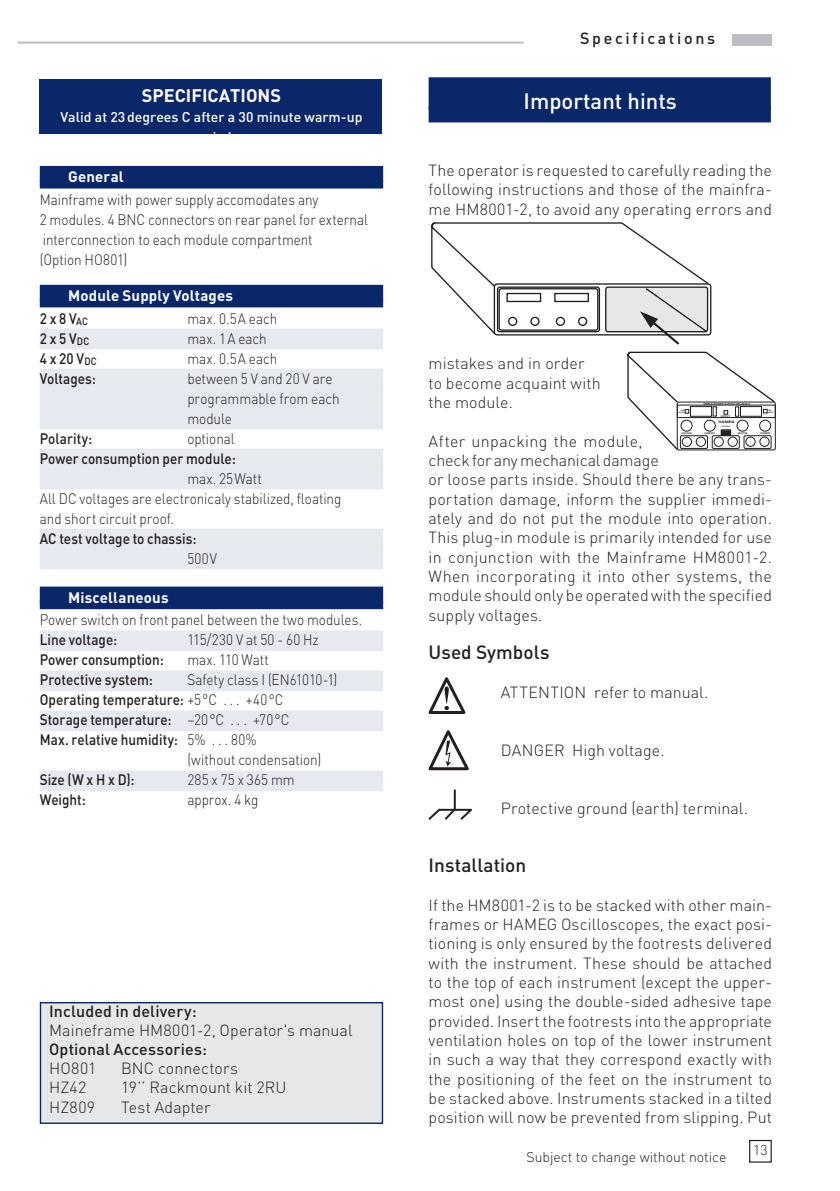
<style>
.page{position:relative;width:840px;height:1191px;background:#fff}
.page>*{position:absolute;margin:0;border:0;box-sizing:border-box;transform-origin:0 0}
.t1{font:500 22px "DIN";color:#fff}
.t2{font:500 19px "DIN";color:#231f20}
.t3{font:700 18px "DIN";color:#fff}
.t4{font:300 16px/19.4px "DIN";letter-spacing:.005em;color:#231f20;text-align:justify}
.t5{font:500 16px "DIN";letter-spacing:.01em;color:#231f20}
.t6{font:500 16px "DIN";letter-spacing:.17em;color:#231f20}
.t7{font:300 15px/20px "DIN";color:#231f20;scale:.9 1}
.t8{font:500 15px "DIN";color:#231f20;scale:.9 1}
.t9{font:700 15px/22.8px "DIN";letter-spacing:.01em;color:#fff}
.t10{font:500 14px "DIN";color:#fff}
.t11{font:300 14px "DIN";color:#231f20}
.t12{font:900 expanded 3.2px "Univers";color:#231f20}
.t13{font:700 2.8px "Univers";color:#231f20}
.t14{font:700 2.2px "Univers";color:#231f20}
.t15{font:700 2.2px "Univers";letter-spacing:-.04em;color:#231f20}
.s1{font-weight:500;color:#231f20}
.s2{font-weight:300}
</style>
<div class="page">
<div style="left:748px;top:1140px;width:23px;height:22px;border:1px solid #231f20"></div>
<hr style="left:18px;top:42px;width:505px;height:2px;background:#bcbdc0">
<div style="left:732px;top:34px;width:39px;height:11px;background:#bcbdc0"></div>
<div style="left:40px;top:79px;width:342px;height:55px;background:#092769"></div>
<div style="left:40px;top:166px;width:343px;height:16px;background:#092769"></div>
<div style="left:40px;top:180px;width:343px;height:8px;background:#092769"></div>
<div style="left:40px;top:285px;width:343px;height:16px;background:#092769"></div>
<div style="left:40px;top:299px;width:343px;height:8px;background:#092769"></div>
<div style="left:40px;top:329px;width:343px;height:15px;background:#e6e9f0"></div>
<div style="left:40px;top:344px;width:343px;height:5px;background:#e6e9f0"></div>
<div style="left:40px;top:369px;width:343px;height:15px;background:#e6e9f0"></div>
<div style="left:40px;top:384px;width:343px;height:5px;background:#e6e9f0"></div>
<div style="left:40px;top:389px;width:343px;height:15px;background:#e6e9f0"></div>
<div style="left:40px;top:404px;width:343px;height:5px;background:#e6e9f0"></div>
<div style="left:40px;top:409px;width:343px;height:15px;background:#e6e9f0"></div>
<div style="left:40px;top:424px;width:343px;height:5px;background:#e6e9f0"></div>
<div style="left:40px;top:449px;width:343px;height:15px;background:#e6e9f0"></div>
<div style="left:40px;top:464px;width:343px;height:5px;background:#e6e9f0"></div>
<div style="left:40px;top:469px;width:343px;height:15px;background:#e6e9f0"></div>
<div style="left:40px;top:484px;width:343px;height:5px;background:#e6e9f0"></div>
<div style="left:40px;top:529px;width:343px;height:15px;background:#e6e9f0"></div>
<div style="left:40px;top:544px;width:343px;height:5px;background:#e6e9f0"></div>
<div style="left:40px;top:549px;width:343px;height:15px;background:#e6e9f0"></div>
<div style="left:40px;top:564px;width:343px;height:5px;background:#e6e9f0"></div>
<div style="left:40px;top:586px;width:343px;height:16px;background:#092769"></div>
<div style="left:40px;top:601px;width:343px;height:8px;background:#092769"></div>
<div style="left:40px;top:630px;width:343px;height:16px;background:#e6e9f0"></div>
<div style="left:40px;top:645px;width:343px;height:6px;background:#e6e9f0"></div>
<div style="left:40px;top:670px;width:343px;height:16px;background:#e6e9f0"></div>
<div style="left:40px;top:685px;width:343px;height:6px;background:#e6e9f0"></div>
<div style="left:40px;top:710px;width:343px;height:16px;background:#e6e9f0"></div>
<div style="left:40px;top:725px;width:343px;height:6px;background:#e6e9f0"></div>
<div style="left:40px;top:770px;width:343px;height:16px;background:#e6e9f0"></div>
<div style="left:40px;top:785px;width:343px;height:6px;background:#e6e9f0"></div>
<svg style="left:431px;top:222px;width:344px;height:229px"></svg>
<svg style="left:493px;top:283px;width:218px;height:64px"></svg>
<div style="left:676px;top:401px;width:99px;height:49px;border:1px solid #231f20;border-radius:2px"></div>
<div style="left:679px;top:435px;width:28px;height:14px;border:1px solid #231f20"></div>
<div style="left:711px;top:435px;width:28px;height:14px;border:1px solid #231f20"></div>
<div style="left:743px;top:435px;width:28px;height:14px;border:1px solid #231f20"></div>
<svg style="left:680px;top:406px;width:90px;height:41px"></svg>
<div style="left:428px;top:77px;width:342px;height:32px;background:#092769"></div>
<div style="left:428px;top:106px;width:342px;height:16px;background:#092769"></div>
<svg style="left:428px;top:730px;width:41px;height:41px"></svg>
<svg style="left:428px;top:677px;width:38px;height:37px"></svg>
<svg style="left:428px;top:789px;width:44px;height:31px"></svg>
<div style="left:40px;top:1002px;width:343px;height:122px;background:#e6e7e9;border:1px solid #092769"></div>
<p class="t3" style="left:142px;top:83px;width:141px">Specifications</p>
<p class="t10" style="left:60px;top:108px;width:303px">Valid at 23degrees C after a 30 minute warm-up</p>
<p class="t9" style="left:68px;top:164px;width:57px">General</p>
<p class="t7" style="left:40px;top:189px;width:366px">Mainframe with power supply accomodates any<br>2 modules. 4 BNC connectors on rear panel for external interconnection to each module compartment<br>(Option HO801)</p>
<p class="t9" style="left:40px;top:283px;width:195px;text-indent:28px">Module Supply Voltages<br><span class="s1">2 x 8 V</span><sub>AC</sub></p>
<p class="t7" style="left:187px;top:308px;width:101px">max. 0.5A each</p>
<p class="t8" style="left:40px;top:329px;width:57px">2 x 5 V<sub>DC</sub></p>
<p class="t7" style="left:187px;top:328px;width:90px">max. 1A each</p>
<p class="t8" style="left:40px;top:349px;width:65px">4 x 20 V<sub>DC</sub></p>
<p class="t7" style="left:187px;top:348px;width:101px">max. 0.5A each</p>
<p class="t8" style="left:40px;top:369px;width:64px">Voltages:</p>
<p class="t7" style="left:187px;top:368px;width:170px">between 5 V and 20 V are programmable from each module</p>
<p class="t8" style="left:40px;top:429px;width:60px">Polarity:</p>
<p class="t7" style="left:187px;top:428px;width:54px">optional</p>
<p class="t8" style="left:40px;top:449px;width:219px">Power consumption per module:</p>
<p class="t7" style="left:40px;top:468px;width:336px;text-indent:147px">max. 25Watt<br>All DC voltages are electronicaly stabilized, floating and short circuit proof.</p>
<p class="t8" style="left:40px;top:529px;width:176px">AC test voltage to chassis:</p>
<p class="t7" style="left:187px;top:548px;width:35px">500V</p>
<p class="t9" style="left:68px;top:585px;width:102px">Miscellaneous</p>
<p class="t7" style="left:40px;top:610px;width:359px">Power switch on front panel between the two modules.</p>
<p class="t8" style="left:40px;top:630px;width:87px">Line voltage:</p>
<p class="t7" style="left:187px;top:630px;width:147px">115/230 V at 50 - 60 Hz</p>
<p class="t8" style="left:40px;top:650px;width:139px">Power consumption:</p>
<p class="t7" style="left:187px;top:650px;width:92px">max. 110 Watt</p>
<p class="t8" style="left:40px;top:670px;width:127px">Protective system:</p>
<p class="t7" style="left:187px;top:670px;width:168px">Safety class I (EN61010-1)</p>
<p class="t8" style="left:40px;top:690px;width:272px">Operating temperature: <span class="s2">+5°C . . . +40°C</span></p>
<p class="t8" style="left:40px;top:710px;width:279px">Storage temperature: <span class="s2">–20°C . . . +70°C</span></p>
<p class="t8" style="left:40px;top:730px;width:242px">Max. relative humidity: <span class="s2">5% . . . 80%</span></p>
<p class="t7" style="left:187px;top:750px;width:150px">(without condensation)</p>
<p class="t8" style="left:40px;top:770px;width:107px">Size (W x H x D):</p>
<p class="t7" style="left:187px;top:770px;width:121px">285 x 75 x 365 mm</p>
<p class="t8" style="left:40px;top:790px;width:53px">Weight:</p>
<p class="t7" style="left:187px;top:790px;width:80px">approx. 4 kg</p>
<p class="t5" style="left:49px;top:1000px;width:149px">Included in delivery:</p>
<p class="t4" style="left:49px;top:1020px;width:305px">Maineframe HM8001-2, Operator's manual</p>
<p class="t5" style="left:49px;top:1039px;width:159px">Optional Accessories:</p>
<p class="t4" style="left:49px;top:1058px;width:49px">HO801</p>
<p class="t4" style="left:121px;top:1058px;width:118px">BNC connectors</p>
<p class="t4" style="left:49px;top:1077px;width:39px">HZ42</p>
<p class="t4" style="left:121px;top:1077px;width:167px">19’’ Rackmount kit 2RU</p>
<p class="t4" style="left:49px;top:1097px;width:48px">HZ809</p>
<p class="t4" style="left:121px;top:1097px;width:91px">Test Adapter</p>
<p class="t6" style="left:579px;top:28px;width:136px">Specifications</p>
<h1 class="t1" style="left:523px;top:87px;width:155px">Important hints</h1>
<p class="t4" style="left:428px;top:160px;width:345px">The operator is requested to carefully reading the following instructions and those of the mainfra&shy;me HM8001-2, to avoid any operating errors and</p>
<p class="t4" style="left:428px;top:354px;width:173px;text-align:left">mistakes and in order to become acquaint with the module.</p>
<p class="t4" style="left:428px;top:431px;width:345px;text-align:left">After unpacking the module,<br>check for any mechanical damage<br>or loose parts inside. Should there be any trans&shy;portation damage, inform the supplier immedi&shy;ately and do not put the module into operation.<br>This plug-in module is primarily intended for use in conjunction with the Mainframe HM8001-2.<br>When incorporating it into other systems, the module should only be operated with the specified supply voltages.</p>
<p class="t2" style="left:428px;top:640px;width:122px">Used Symbols</p>
<p class="t4" style="left:500px;top:682px;width:11px">atte</p>
<p class="t4" style="left:538px;top:682px;width:172px">NTION refer to manual.</p>
<p class="t13" style="left:703px;top:402px;width:48px">TRIPLE POWER SUPPLY HM 8040-3</p>
<p class="t12" style="left:718px;top:419px;width:18px">HAMEG</p>
<p class="t14" style="left:720px;top:415px;width:11px">OUTPUT</p>
<p class="t15" style="left:681px;top:432px;width:12px">VOLTAGE</p>
<p class="t14" style="left:704px;top:432px;width:12px">CURRENT</p>
<p class="t15" style="left:737px;top:432px;width:12px">VOLTAGE</p>
<p class="t14" style="left:759px;top:432px;width:12px">CURRENT</p>
<p class="t4" style="left:500px;top:740px;width:165px">DANGER High voltage.</p>
<p class="t4" style="left:500px;top:798px;width:249px">Protective ground (earth) terminal.</p>
<p class="t2" style="left:428px;top:853px;width:99px">Installation</p>
<p class="t4" style="left:428px;top:895px;width:345px">If the HM8001-2 is to be stacked with other main&shy;frames or HAMEG Oscilloscopes, the exact posi&shy;tioning is only ensured by the footrests delivered with the instrument. These should be attached to the top of each instrument (except the upper&shy;most one) using the double-sided adhesive tape provided. Insert the footrests into the appropriate ventilation holes on top of the lower instrument in such a way that they correspond exactly with the positioning of the feet on the instrument to be stacked above. Instruments stacked in a tilted position will now be prevented from slipping. Put</p>
<p class="t11" style="left:526px;top:1148px;width:201px">Subject to change without notice</p>
<p class="t11" style="left:752px;top:1141px;width:16px">13</p>
</div>
